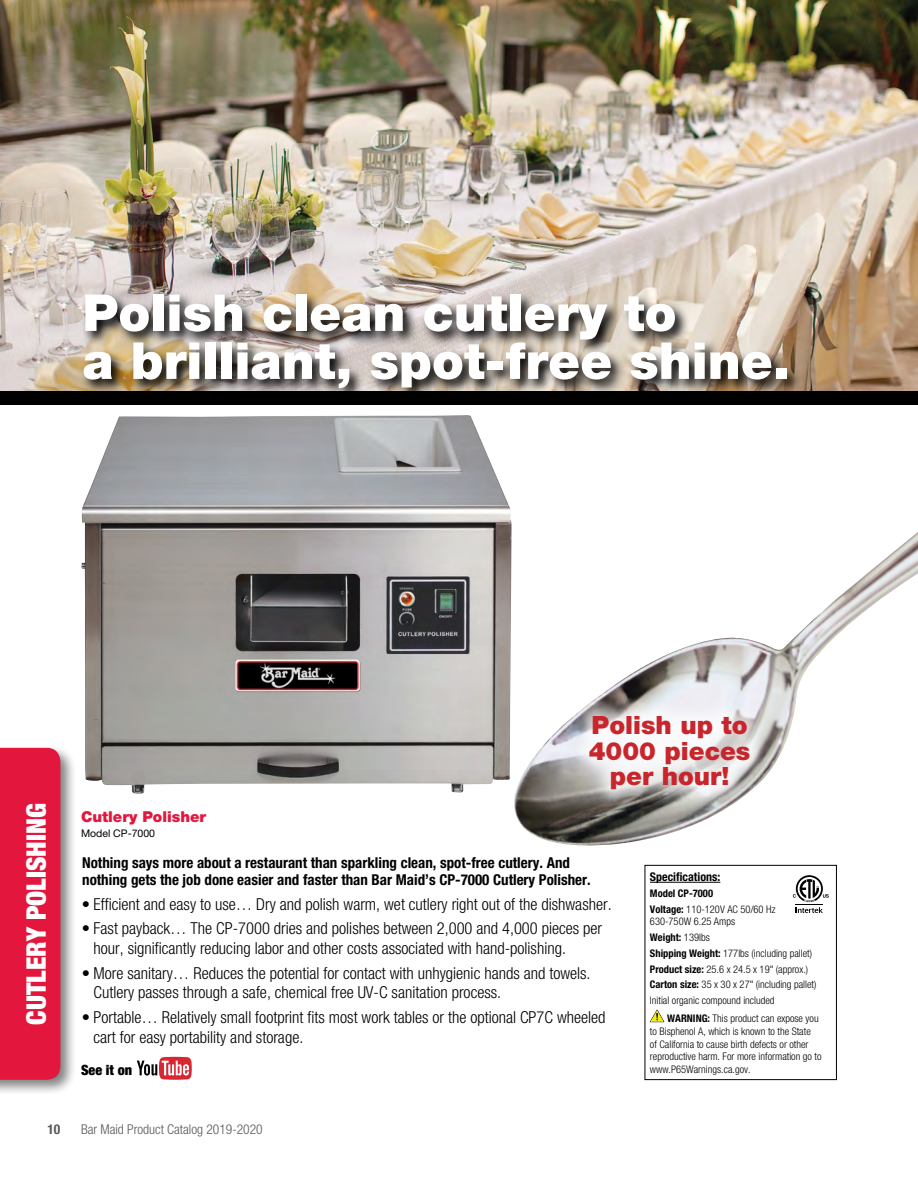
<style>
.page{position:relative;width:918px;height:1188px;background:#fff}
.page>*{position:absolute;margin:0;border:0;box-sizing:border-box;transform-origin:0 0}
.t1{font:900 51px/48px "Helvetica Neue LT Std";color:#fff}
.t2{font:900 condensed 27px "Helvetica Neue LT Std";color:#fff}
.t3{font:900 25.2px/25.5px "Helvetica Neue LT Std";color:#c9252c;text-align:center}
.t4{font:300 condensed 16.5px/19.5px "Helvetica Neue LT Std";color:#000}
.t5{font:700 condensed 15px/16.5px "Helvetica Neue LT Std";color:#000}
.t6{font:900 15px "Helvetica Neue LT Std";color:#e3173e}
.t7{font:900 condensed 14.1px "Helvetica Neue LT Std";color:#000}
.t8{font:300 condensed 13.5px "Helvetica Neue LT Std";color:#58595b}
.t9{font:700 condensed 13.5px "Helvetica Neue LT Std";color:#58595b}
.t10{font:700 condensed 12px "Helvetica Neue LT Std";color:#000}
.t11{font:300 condensed 10.5px/15.8px "Helvetica Neue LT Std";color:#000}
.t12{font:700 condensed 10.5px/15.8px "Helvetica Neue LT Std";color:#000}
.t13{font:10.5px "Helvetica Neue LT Std";color:#000}
.s1{font-weight:300}
.s2{font-weight:700}
</style>
<div class="page">
<img style="left:0;top:0;width:918px;height:392px">
<div style="left:0;top:392px;width:918px;height:13px;background:#000"></div>
<img style="left:81px;top:291px;width:721px;height:101px">
<div style="left:645px;top:865px;width:192px;height:215px;border:1px solid #000"></div>
<hr style="left:650px;top:882px;width:70px;height:1px;background:#000">
<svg style="left:650px;top:1010px;width:14px;height:12px"></svg>
<svg style="left:793px;top:875px;width:36px;height:38px"></svg>
<img style="left:81px;top:415px;width:431px;height:379px">
<img style="left:488px;top:532px;width:430px;height:314px">
<div style="left:571px;top:698px;width:197px;height:110px;background:#fff;opacity:.75"></div>
<svg style="left:137px;top:1057px;width:55px;height:23px"></svg>
<div style="left:0;top:744px;width:77px;height:352px;background:#000;opacity:.5"></div>
<div style="left:0;top:748px;width:60px;height:332px;background:#e3173e"></div>
<h1 class="t1" style="left:82px;top:289px;width:709px">Polish clean cutlery to<br>a brilliant, spot-free shine.</h1>
<h2 class="t2" style="left:20px;top:1025px;width:221px;rotate:-90deg">Cutlery Polishing</h2>
<h3 class="t3" style="left:589px;top:712px;width:163px">Polish up to<br>4000 pieces per hour!</h3>
<p class="t6" style="left:81px;top:807px;width:127px">Cutlery Polisher</p>
<p class="t13" style="left:81px;top:827px;width:76px">Model CP-7000</p>
<p class="t5" style="left:82px;top:854px;width:510px">Nothing says more about a restaurant than sparkling clean, spot-free cutlery. And nothing gets the job done easier and faster than Bar Maid’s CP-7000 Cutlery Polisher.</p>
<p class="t4" style="left:82px;top:894px;width:531px">• Efficient and easy to use… Dry and polish warm, wet cutlery right out of the dishwasher.</p>
<p class="t4" style="left:94px;top:919px;width:510px;text-indent:-12px">• Fast payback… The CP-7000 dries and polishes between 2,000 and 4,000 pieces per hour, significantly reducing labor and other costs associated with hand-polishing.</p>
<p class="t4" style="left:94px;top:963px;width:499px;text-indent:-12px">• More sanitary… Reduces the potential for contact with unhygienic hands and towels.<br>Cutlery passes through a safe, chemical free UV-C sanitation process.</p>
<p class="t4" style="left:94px;top:1007px;width:514px;text-indent:-12px">• Portable… Relatively small footprint fits most work tables or the optional CP7C wheeled cart for easy portability and storage.</p>
<p class="t7" style="left:81px;top:1062px;width:53px">See it on</p>
<p class="t10" style="left:650px;top:870px;width:72px">Specifications:</p>
<p class="t12" style="left:650px;top:885px;width:127px">Model CP-7000<br>Voltage: <span class="s1">110-120V AC 50/60 Hz</span></p>
<p class="t11" style="left:650px;top:914px;width:168px">630-750W 6. 25 Amps<br><span class="s2">Weight:</span> 139lbs<br><span class="s2">Shipping Weight:</span> 177lbs (including pallet)<br><span class="s2">Product size:</span> 25. 6 x 24. 5 x 19" (approx.)<br><span class="s2">Carton size:</span> 35 x 30 x 27" (including pallet)<br>Initial organic compound included</p>
<p class="t11" style="left:650px;top:1012px;width:173px;line-height:12.8px;text-indent:17px"><span class="s2">WARNING:</span> This product can expose you to Bisphenol A, which is known to the State<br>of California to cause birth defects or other reproductive harm. For more information go to www. P65Warnings.ca. gov.</p>
<p class="t9" style="left:47px;top:1121px;width:14px">10</p>
<p class="t8" style="left:81px;top:1121px;width:183px">Bar Maid Product Catalog 2019-2020</p>
</div>
